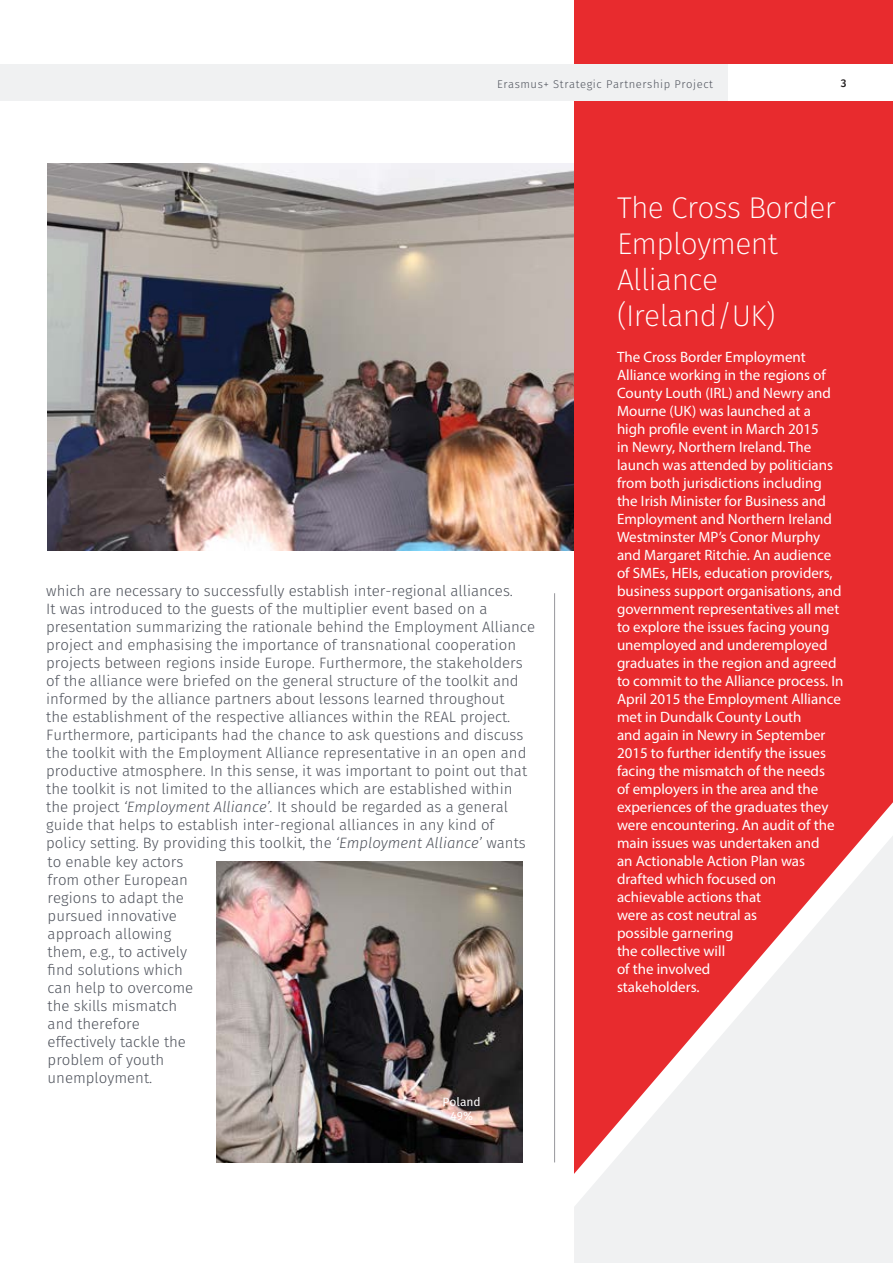
<style>
.page{position:relative;width:893px;height:1263px;background:#fff}
.page>*{position:absolute;margin:0;border:0;box-sizing:border-box;transform-origin:0 0}
.t1{font:200 30px/36px "Fira Sans";letter-spacing:-.02em;color:#fff}
.BC{font:300 15px/18px "Fira Sans";color:#4f535c}
.t2{font:15px/18px "Myriad Pro";color:#fff}
.T4___Right{font:12px/14.4px "Fira Sans";color:#fff;text-align:center}
.C__Header{font:300 11.25px "Fira Sans";letter-spacing:.05em;color:#4f535c}
.C__Header___Right{font:500 11.25px "Fira Sans";color:#231f20}
.s1{font-style:italic}
</style>
<div class="page">
<img style="left:48px;top:163px;width:526px;height:387px">
<div style="left:574px;top:0;width:319px;height:1263px;background:#e82b2e"></div>
<div style="left:0;top:64px;width:759px;height:36px;background:#f0f1f2"></div>
<div style="left:728px;top:64px;width:165px;height:36px;background:#fff"></div>
<hr style="left:554px;top:593px;width:1px;height:569px;background:#96969c">
<img style="left:216px;top:862px;width:306px;height:300px">
<svg style="left:574px;top:835px;width:319px;height:428px;fill:#f0f1f2"></svg>
<p class="C__Header" style="left:497px;top:76px;width:218px">Erasmus+ Strategic Partnership Project</p>
<p class="C__Header___Right" style="left:841px;top:75px;width:7px">3</p>
<p class="BC" style="left:46px;top:581px;width:490px">which are necessary to successfully establish inter-regional alliances.<br>It was introduced to the guests of the multiplier event based on a presentation summarizing the rationale behind the Employment Alliance project and emphasising the importance of transnational cooperation projects between regions inside Europe. Furthermore, the stakeholders of the alliance were briefed on the general structure of the toolkit and informed by the alliance partners about lessons learned throughout<br>the establishment of the respective alliances within the REAL project.<br>Furthermore, participants had the chance to ask questions and discuss the toolkit with the Employment Alliance representative in an open and productive atmosphere. In this sense, it was important to point out that the toolkit is not limited to the alliances which are established within the project <span class="s1">‘Employment Alliance’.</span> It should be regarded as a general guide that helps to establish inter-regional alliances in any kind of policy setting. By providing this toolkit, the <span class="s1">‘Employment Alliance’</span> wants</p>
<p class="BC" style="left:48px;top:852px;width:147px">to enable key actors from other European regions to adapt the pursued innovative approach allowing them, e.g., to actively find solutions which can help to overcome the skills mismatch and therefore effectively tackle the problem of youth unemployment.</p>
<p class="T4___Right" style="left:443px;top:1094px;width:40px">Poland<br>49%</p>
<h1 class="t1" style="left:617px;top:190px;width:220px">The Cross Border<br>Employment<br>Alliance (Ireland/UK)</h1>
<p class="t2" style="left:617px;top:348px;width:228px">The Cross Border Employment<br>Alliance working in the regions of<br>County Louth (IRL) and Newry and<br>Mourne (UK) was launched at a<br>high profile event in March 2015<br>in Newry, Northern Ireland. The launch was attended by politicians from both jurisdictions including the Irish Minister for Business and<br>Employment and Northern Ireland<br>Westminster MP’s Conor Murphy and Margaret Ritchie. An audience of SMEs, HEIs, education providers, business support organisations, and government representatives all met to explore the issues facing young unemployed and underemployed graduates in the region and agreed to commit to the Alliance process. In<br>April 2015 the Employment Alliance met in Dundalk County Louth<br>and again in Newry in September<br>2015 to further identify the issues facing the mismatch of the needs<br>of employers in the area and the experiences of the graduates they were encountering. An audit of the main issues was undertaken and<br>an Actionable Action Plan was drafted which focused on achievable actions that<br>were as cost neutral as<br>possible garnering<br>the collective will<br>of the involved<br>stakeholders.</p>
</div>
